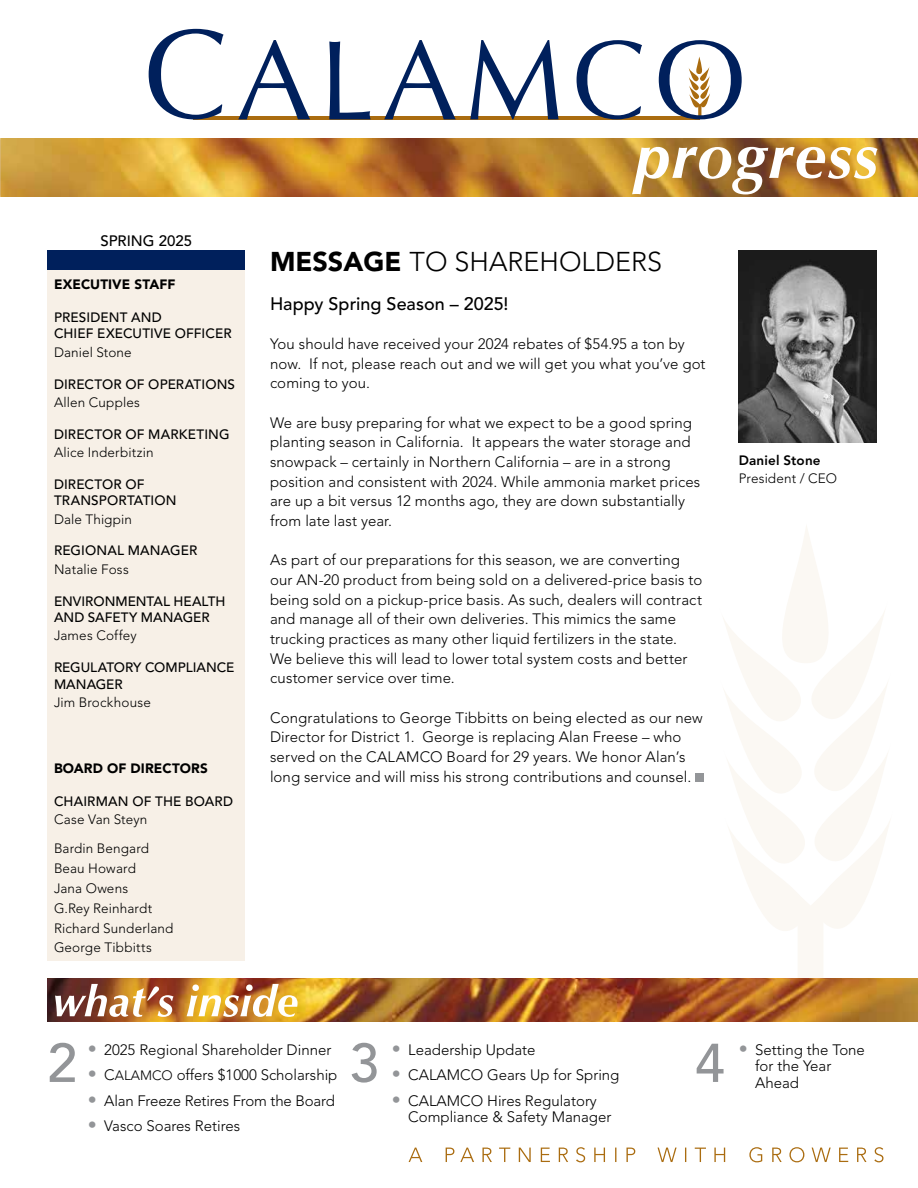
<style>
.page{position:relative;width:918px;height:1188px;background:#fff}
.page>*{position:absolute;margin:0;border:0;box-sizing:border-box;transform-origin:0 0}
.t1{font:500 54px "Avenir LT Std";color:#939598}
.t2{font:300 27px "Avenir LT Std";color:#000}
.t3{font:500 18px "Avenir LT Std";color:#000}
.t4{font:300 15px/19.6px "Avenir LT Std";letter-spacing:.005em;color:#000}
.t5{font:500 15px "Avenir LT Std";color:#000}
.t6{font:500 13.5px/16.5px "Avenir LT Std";letter-spacing:.005em;color:#000}
.t7{font:300 13.5px/19.8px "Avenir LT Std";letter-spacing:.01em;color:#000}
.t8{font:900 13.5px "Avenir LT Std";letter-spacing:.01em;color:#000}
.t9{font:800 13.5px "Avenir LT Std";letter-spacing:.015em;color:#000}
.s1{font-weight:900}
.s2{font-size:18px;color:#939598}
.s3{font-size:13.5px}
</style>
<div class="page">
<svg style="left:720px;top:526px;width:173px;height:453px"></svg>
<div style="left:47px;top:251px;width:198px;height:710px;background:#f7f0e7"></div>
<div style="left:47px;top:251px;width:198px;height:19px;background:#00205c"></div>
<img style="left:47px;top:979px;width:871px;height:43px">
<img style="left:0;top:139px;width:918px;height:58px">
<img style="left:632px;top:147px;width:246px;height:47px">
<svg style="left:149px;top:29px;width:593px;height:90px"></svg>
<img style="left:55px;top:984px;width:243px;height:33px">
<svg style="left:409px;top:1147px;width:474px;height:15px"></svg>
<svg style="left:0;top:138px;width:1px;height:58px"></svg>
<img style="left:739px;top:250px;width:138px;height:193px">
<div style="left:695px;top:773px;width:9px;height:9px;background:#939598"></div>
<p class="t5" style="left:100px;top:232px;width:93px">SPRING 2025</p>
<p class="t8" style="left:54px;top:276px;width:123px">EXECUTIVE STAFF</p>
<p class="t6" style="left:54px;top:309px;width:179px">PRESIDENT AND<br>CHIEF EXECUTIVE OFFICER</p>
<p class="t7" style="left:54px;top:342px;width:79px">Daniel Stone</p>
<p class="t6" style="left:54px;top:376px;width:183px">DIRECTOR OF OPERATIONS</p>
<p class="t7" style="left:54px;top:392px;width:88px">Allen Cupples</p>
<p class="t6" style="left:54px;top:426px;width:177px">DIRECTOR OF MARKETING</p>
<p class="t7" style="left:54px;top:442px;width:101px">Alice Inderbitzin</p>
<p class="t6" style="left:54px;top:476px;width:124px">DIRECTOR OF<br>TRANSPORTATION</p>
<p class="t7" style="left:54px;top:509px;width:80px">Dale Thigpin</p>
<p class="t6" style="left:54px;top:543px;width:145px">REGIONAL MANAGER</p>
<p class="t7" style="left:54px;top:559px;width:76px">Natalie Foss</p>
<p class="t6" style="left:54px;top:593px;width:173px">ENVIRONMENTAL HEALTH<br>AND SAFETY MANAGER</p>
<p class="t7" style="left:54px;top:626px;width:84px">James Coffey</p>
<p class="t6" style="left:54px;top:660px;width:182px">REGULATORY COMPLIANCE<br>MANAGER</p>
<p class="t7" style="left:54px;top:692px;width:98px">Jim Brockhouse</p>
<p class="t8" style="left:54px;top:760px;width:155px">BOARD OF DIRECTORS</p>
<p class="t6" style="left:54px;top:793px;width:181px">CHAIRMAN OF THE BOARD</p>
<p class="t7" style="left:54px;top:805px;width:97px;line-height:29.1px">Case Van Steyn<br>Bardin Bengard</p>
<p class="t7" style="left:54px;top:859px;width:121px">Beau Howard<br>Jana Owens<br>G.Rey Reinhardt<br>Richard Sunderland<br>George Tibbitts</p>
<h2 class="t2" style="left:270px;top:246px;width:394px"><span class="s1">MESSAGE</span> TO SHAREHOLDERS</h2>
<p class="t3" style="left:270px;top:293px;width:240px">Happy Spring Season – 2025!</p>
<p class="t4" style="left:270px;top:334px;width:437px">You should have received your 2024 rebates of $54.95 a ton by now. If not, please reach out and we will get you what you’ve got coming to you.</p>
<p class="t4" style="left:270px;top:413px;width:432px">We are busy preparing for what we expect to be a good spring planting season in California. It appears the water storage and snowpack – certainly in Northern California – are in a strong position and consistent with 2024. While ammonia market prices are up a bit versus 12 months ago, they are down substantially from late last year.</p>
<p class="t4" style="left:270px;top:550px;width:434px">As part of our preparations for this season, we are converting our AN-20 product from being sold on a delivered-price basis to being sold on a pickup-price basis. As such, dealers will contract and manage all of their own deliveries. This mimics the same trucking practices as many other liquid fertilizers in the state.<br>We believe this will lead to lower total system costs and better customer service over time.</p>
<p class="t4" style="left:270px;top:708px;width:434px">Congratulations to George Tibbitts on being elected as our new Director for District 1. George is replacing Alan Freese – who served on the CALAMCO Board for 29 years. We honor Alan’s long service and will miss his strong contributions and counsel.</p>
<p class="t9" style="left:739px;top:453px;width:84px">Daniel Stone</p>
<p class="t7" style="left:739px;top:469px;width:100px">President / CEO</p>
<h1 class="t1" style="left:47px;top:1032px;width:32px">2</h1>
<h1 class="t1" style="left:349px;top:1032px;width:32px">3</h1>
<h1 class="t1" style="left:695px;top:1032px;width:32px">4</h1>
<p class="t4" style="left:88px;top:1040px;width:245px"><span class="s2">•</span> 2025 Regional Shareholder Dinner</p>
<p class="t4" style="left:88px;top:1065px;width:251px"><span class="s2">•</span> C<span class="s3">ALAMCO</span> offers $1000 Scholarship</p>
<p class="t4" style="left:88px;top:1091px;width:249px"><span class="s2">•</span> Alan Freeze Retires From the Board</p>
<p class="t4" style="left:88px;top:1116px;width:154px"><span class="s2">•</span> Vasco Soares Retires</p>
<p class="t4" style="left:392px;top:1040px;width:145px"><span class="s2">•</span> Leadership Update</p>
<p class="t4" style="left:392px;top:1065px;width:229px"><span class="s2">•</span> CALAMCO Gears Up for Spring</p>
<p class="t4" style="left:408px;top:1092px;width:205px;line-height:16.5px;text-indent:-16px"><span class="s2">•</span> CALAMCO Hires Regulatory<br>Compliance &amp; Safety Manager</p>
<p class="t4" style="left:755px;top:1041px;width:111px;line-height:16.5px;text-indent:-16px"><span class="s2">•</span> Setting the Tone for the Year<br>Ahead</p>
</div>
